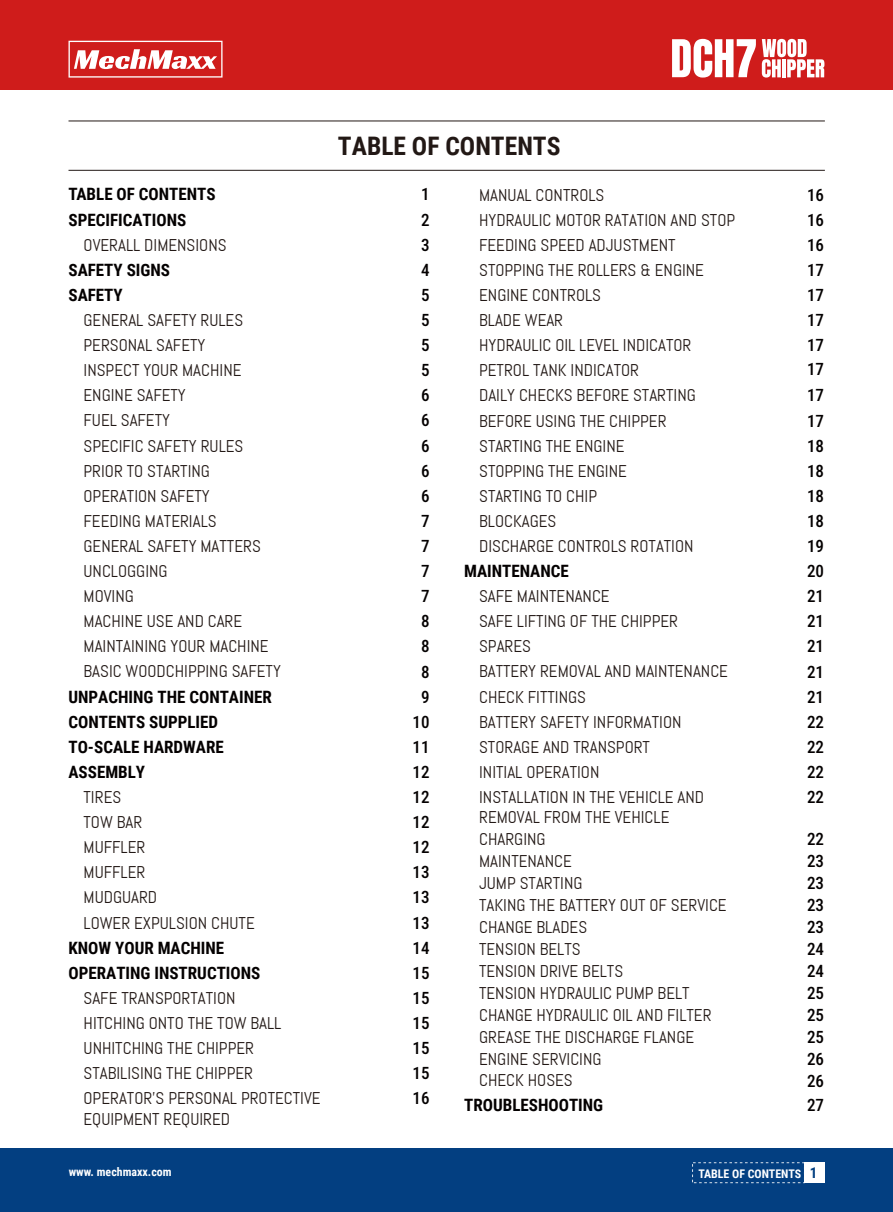
<style>
.page{position:relative;width:893px;height:1212px;background:#fff}
.page>*{position:absolute;margin:0;border:0;box-sizing:border-box;transform-origin:0 0}
.t1{font:700 25.5px "Roboto Condensed";color:#221815}
.t2{font:16.95px/25px "Abel";color:#221815}
.t3{font:700 16.95px/25px "Roboto Condensed";color:#040000}
.t4{font:500 16.95px/25px "Roboto Condensed";color:#040000;text-align:justify}
.t5{font:700 11.85px "Roboto Condensed";color:#fff}
.s1{font-size:15px;color:#033f81}
</style>
<div class="page">
<hr style="left:69px;top:121px;width:756px;height:1px;background:#221815">
<hr style="left:69px;top:170px;width:756px;height:1px;background:#221815">
<div style="left:0;top:0;width:893px;height:89px;background:#cf1c1b"></div>
<svg style="left:69px;top:41px;width:154px;height:37px"></svg>
<div style="left:0;top:1148px;width:893px;height:64px;background:#033f81"></div>
<div style="left:804px;top:1162px;width:20px;height:21px;background:#fff"></div>
<svg style="left:692px;top:1162px;width:112px;height:21px"></svg>
<svg style="left:762px;top:39px;width:62px;height:39px"></svg>
<svg style="left:672px;top:39px;width:84px;height:39px"></svg>
<h1 class="t1" style="left:338px;top:128px;width:224px">TABLE OF CONTENTS</h1>
<p class="t3" style="left:69px;top:181px;width:149px">TABLE OF CONTENTS<br>SPECIFICATIONS</p>
<p class="t3" style="left:69px;top:257px;width:103px">SAFETY SIGNS<br>SAFETY</p>
<p class="t2" style="left:84px;top:232px;width:145px">OVERALL DIMENSIONS</p>
<p class="t4" style="left:421px;top:181px;width:10px">1<br>2<br>3</p>
<p class="t4" style="left:421px;top:257px;width:10px">4<br>5</p>
<p class="t2" style="left:84px;top:308px;width:161px">GENERAL SAFETY RULES<br>PERSONAL SAFETY<br>INSPECT YOUR MACHINE</p>
<p class="t4" style="left:421px;top:307px;width:10px">5<br>5<br>5</p>
<p class="t2" style="left:84px;top:383px;width:104px">ENGINE SAFETY</p>
<p class="t4" style="left:421px;top:382px;width:10px">6</p>
<p class="t2" style="left:84px;top:408px;width:88px">FUEL SAFETY</p>
<p class="t4" style="left:421px;top:407px;width:10px">6</p>
<p class="t2" style="left:84px;top:433px;width:161px">SPECIFIC SAFETY RULES</p>
<p class="t4" style="left:421px;top:432px;width:10px">6</p>
<p class="t2" style="left:84px;top:458px;width:128px">PRIOR TO STARTING</p>
<p class="t4" style="left:421px;top:457px;width:10px">6</p>
<p class="t2" style="left:84px;top:483px;width:128px">OPERATION SAFETY</p>
<p class="t4" style="left:421px;top:483px;width:10px">6</p>
<p class="t2" style="left:84px;top:508px;width:135px">FEEDING MATERIALS</p>
<p class="t4" style="left:421px;top:508px;width:10px">7</p>
<p class="t2" style="left:84px;top:533px;width:179px">GENERAL SAFETY MATTERS</p>
<p class="t4" style="left:421px;top:533px;width:10px">7</p>
<p class="t2" style="left:84px;top:559px;width:86px">UNCLOGGING</p>
<p class="t4" style="left:421px;top:558px;width:10px">7</p>
<p class="t2" style="left:84px;top:584px;width:52px">MOVING</p>
<p class="t4" style="left:421px;top:583px;width:10px">7</p>
<p class="t2" style="left:84px;top:609px;width:160px">MACHINE USE AND CARE</p>
<p class="t4" style="left:421px;top:608px;width:10px">8</p>
<p class="t2" style="left:84px;top:634px;width:187px">MAINTAINING YOUR MACHINE</p>
<p class="t4" style="left:421px;top:633px;width:10px">8</p>
<p class="t2" style="left:84px;top:659px;width:199px">BASIC WOODCHIPPING SAFETY</p>
<p class="t4" style="left:421px;top:658px;width:10px">8</p>
<p class="t3" style="left:68px;top:683px;width:205px">UNPACHING THE CONTAINER<br>CONTENTS SUPPLIED</p>
<p class="t4" style="left:421px;top:683px;width:10px">9</p>
<p class="t4" style="left:413px;top:708px;width:19px">10</p>
<p class="t3" style="left:68px;top:734px;width:157px">TO-SCALE HARDWARE</p>
<p class="t4" style="left:413px;top:734px;width:19px">11</p>
<p class="t3" style="left:68px;top:759px;width:78px">ASSEMBLY</p>
<p class="t4" style="left:413px;top:759px;width:19px">12</p>
<p class="t2" style="left:84px;top:785px;width:39px">TIRES</p>
<p class="t4" style="left:413px;top:784px;width:19px">12</p>
<p class="t2" style="left:84px;top:810px;width:60px">TOW BAR</p>
<p class="t4" style="left:413px;top:809px;width:19px">12</p>
<p class="t2" style="left:84px;top:835px;width:63px">MUFFLER</p>
<p class="t4" style="left:413px;top:834px;width:19px">12</p>
<p class="t2" style="left:84px;top:860px;width:173px">MUFFLER<br>MUDGUARD<br>LOWER EXPULSION CHUTE</p>
<p class="t4" style="left:413px;top:859px;width:19px">13<br>13<br>13</p>
<p class="t3" style="left:68px;top:934px;width:157px">KNOW YOUR MACHINE</p>
<p class="t4" style="left:413px;top:934px;width:19px">14</p>
<p class="t3" style="left:68px;top:960px;width:193px">OPERATING INSTRUCTIONS</p>
<p class="t4" style="left:413px;top:959px;width:19px">15</p>
<p class="t2" style="left:84px;top:985px;width:199px">SAFE TRANSPORTATION<br>HITCHING ONTO THE TOW BALL</p>
<p class="t4" style="left:413px;top:984px;width:19px">15<br>15</p>
<p class="t2" style="left:84px;top:1035px;width:172px">UNHITCHING THE CHIPPER<br>STABILISING THE CHIPPER</p>
<p class="t4" style="left:413px;top:1035px;width:19px">15</p>
<p class="t4" style="left:413px;top:1060px;width:19px">15</p>
<p class="t2" style="left:84px;top:1088px;width:239px;line-height:20.4px">OPERATOR'S PERSONAL PROTECTIVE<br>EQUIPMENT REQUIRED</p>
<p class="t4" style="left:413px;top:1085px;width:19px">16</p>
<p class="t2" style="left:479px;top:182px;width:127px">MANUAL CONTROLS</p>
<p class="t4" style="left:807px;top:181px;width:19px">16</p>
<p class="t2" style="left:479px;top:207px;width:258px">HYDRAULIC MOTOR RATATION AND STOP</p>
<p class="t4" style="left:807px;top:207px;width:19px">16</p>
<p class="t2" style="left:479px;top:232px;width:198px">FEEDING SPEED ADJUSTMENT</p>
<p class="t4" style="left:807px;top:231px;width:19px">16</p>
<p class="t2" style="left:479px;top:257px;width:226px">STOPPING THE ROLLERS &amp; ENGINE</p>
<p class="t4" style="left:807px;top:257px;width:19px">17</p>
<p class="t2" style="left:479px;top:282px;width:123px">ENGINE CONTROLS</p>
<p class="t4" style="left:807px;top:282px;width:19px">17</p>
<p class="t2" style="left:479px;top:308px;width:86px">BLADE WEAR</p>
<p class="t4" style="left:807px;top:307px;width:19px">17</p>
<p class="t2" style="left:479px;top:333px;width:214px">HYDRAULIC OIL LEVEL INDICATOR</p>
<p class="t4" style="left:807px;top:332px;width:19px">17</p>
<p class="t2" style="left:479px;top:358px;width:161px">PETROL TANK INDICATOR</p>
<p class="t4" style="left:807px;top:356px;width:19px">17</p>
<p class="t2" style="left:479px;top:383px;width:218px">DAILY CHECKS BEFORE STARTING</p>
<p class="t4" style="left:807px;top:382px;width:19px">17</p>
<p class="t2" style="left:479px;top:408px;width:189px">BEFORE USING THE CHIPPER</p>
<p class="t4" style="left:807px;top:407px;width:19px">17</p>
<p class="t2" style="left:479px;top:433px;width:147px">STARTING THE ENGINE</p>
<p class="t4" style="left:807px;top:432px;width:19px">18</p>
<p class="t2" style="left:479px;top:458px;width:149px">STOPPING THE ENGINE</p>
<p class="t4" style="left:807px;top:457px;width:19px">18</p>
<p class="t2" style="left:479px;top:483px;width:119px">STARTING TO CHIP</p>
<p class="t4" style="left:807px;top:483px;width:19px">18</p>
<p class="t2" style="left:479px;top:508px;width:79px">BLOCKAGES</p>
<p class="t4" style="left:807px;top:508px;width:19px">18</p>
<p class="t2" style="left:479px;top:533px;width:216px">DISCHARGE CONTROLS ROTATION</p>
<p class="t4" style="left:807px;top:533px;width:19px">19</p>
<p class="t3" style="left:464px;top:558px;width:106px">MAINTENANCE</p>
<p class="t4" style="left:807px;top:558px;width:19px">20</p>
<p class="t2" style="left:479px;top:584px;width:132px">SAFE MAINTENANCE</p>
<p class="t4" style="left:807px;top:583px;width:19px">21</p>
<p class="t2" style="left:479px;top:609px;width:200px">SAFE LIFTING OF THE CHIPPER</p>
<p class="t4" style="left:807px;top:608px;width:19px">21</p>
<p class="t2" style="left:479px;top:659px;width:250px">BATTERY REMOVAL AND MAINTENANCE</p>
<p class="t4" style="left:807px;top:658px;width:19px">21</p>
<p class="t2" style="left:479px;top:634px;width:53px">SPARES</p>
<p class="t4" style="left:807px;top:633px;width:19px">21</p>
<p class="t2" style="left:479px;top:684px;width:108px">CHECK FITTINGS</p>
<p class="t4" style="left:807px;top:683px;width:19px">21</p>
<p class="t2" style="left:479px;top:709px;width:204px">BATTERY SAFETY INFORMATION</p>
<p class="t4" style="left:807px;top:709px;width:19px">22</p>
<p class="t2" style="left:479px;top:734px;width:172px">STORAGE AND TRANSPORT</p>
<p class="t4" style="left:807px;top:733px;width:19px">22</p>
<p class="t2" style="left:479px;top:759px;width:122px">INITIAL OPERATION</p>
<p class="t4" style="left:807px;top:759px;width:19px">22</p>
<p class="t2" style="left:479px;top:787px;width:226px;line-height:20.4px">INSTALLATION IN THE VEHICLE AND<br>REMOVAL FROM THE VEHICLE</p>
<p class="t4" style="left:807px;top:784px;width:19px">22</p>
<p class="t4" style="left:807px;top:826px;width:19px">22</p>
<p class="t2" style="left:479px;top:849px;width:94px">MAINTENANCE</p>
<p class="t4" style="left:807px;top:848px;width:19px">23</p>
<p class="t2" style="left:479px;top:870px;width:105px">JUMP STARTING</p>
<p class="t4" style="left:807px;top:870px;width:19px">23</p>
<p class="t2" style="left:479px;top:892px;width:249px">TAKING THE BATTERY OUT OF SERVICE</p>
<p class="t4" style="left:807px;top:892px;width:19px">23</p>
<p class="t2" style="left:479px;top:914px;width:110px">CHANGE BLADES</p>
<p class="t4" style="left:807px;top:914px;width:19px">23</p>
<p class="t2" style="left:479px;top:937px;width:103px">TENSION BELTS</p>
<p class="t4" style="left:807px;top:936px;width:19px">24</p>
<p class="t2" style="left:479px;top:959px;width:146px">TENSION DRIVE BELTS</p>
<p class="t4" style="left:807px;top:958px;width:19px">24</p>
<p class="t2" style="left:479px;top:981px;width:212px">TENSION HYDRAULIC PUMP BELT</p>
<p class="t4" style="left:807px;top:980px;width:19px">25</p>
<p class="t2" style="left:479px;top:1002px;width:234px">CHANGE HYDRAULIC OIL AND FILTER</p>
<p class="t4" style="left:807px;top:1002px;width:19px">25</p>
<p class="t2" style="left:479px;top:1024px;width:216px">GREASE THE DISCHARGE FLANGE</p>
<p class="t4" style="left:807px;top:1024px;width:19px">25</p>
<p class="t2" style="left:479px;top:1046px;width:124px">ENGINE SERVICING</p>
<p class="t4" style="left:807px;top:1045px;width:19px">26</p>
<p class="t2" style="left:479px;top:1068px;width:95px">CHECK HOSES</p>
<p class="t4" style="left:807px;top:1067px;width:19px">26</p>
<p class="t2" style="left:479px;top:827px;width:68px">CHARGING</p>
<p class="t3" style="left:464px;top:1091px;width:141px">TROUBLESHOOTING</p>
<p class="t4" style="left:807px;top:1092px;width:19px">27</p>
<p class="t5" style="left:69px;top:1163px;width:104px">www. mechmaxx.com</p>
<p class="t5" style="left:698px;top:1165px;width:121px">TABLE OF CONTENTS <span class="s1">1</span></p>
</div>
